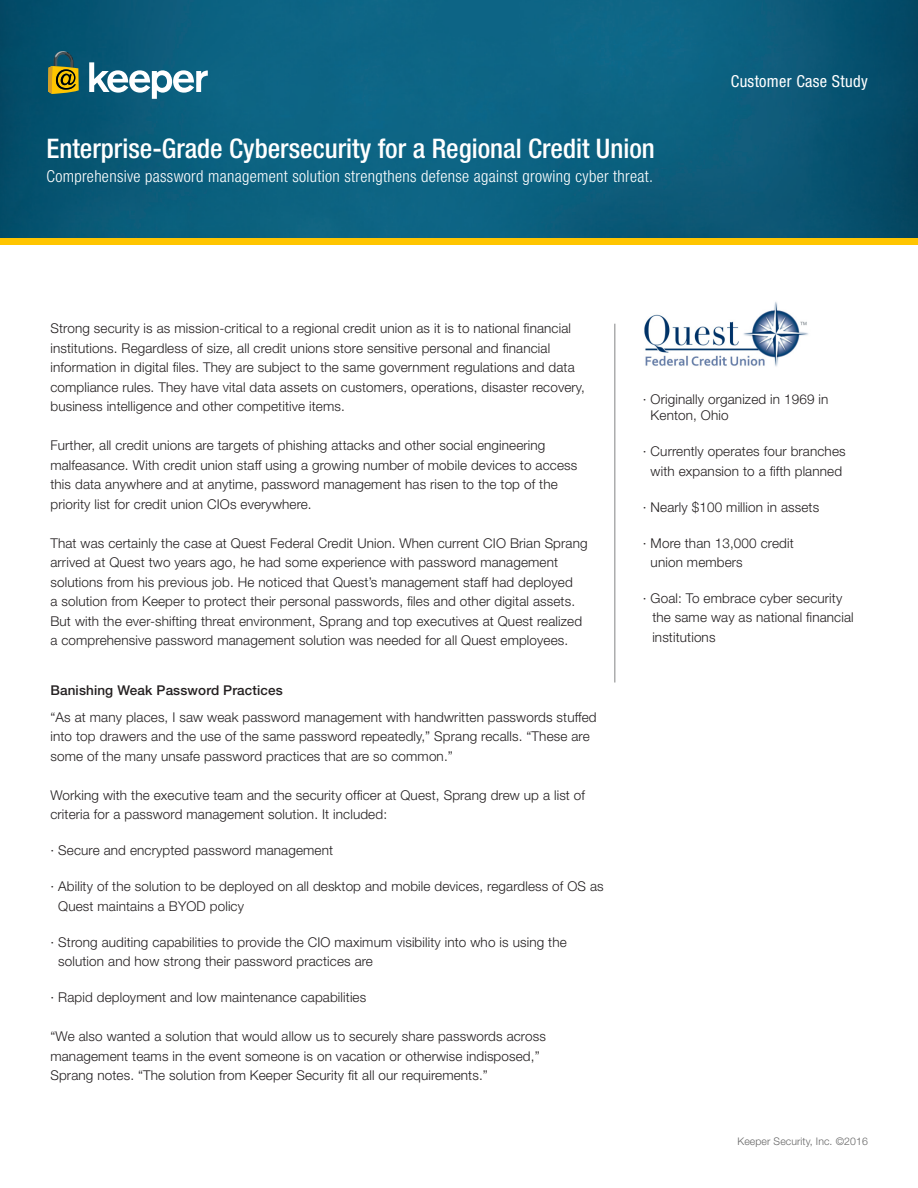
<style>
.page{position:relative;width:918px;height:1188px;background:#fff}
.page>*{position:absolute;margin:0;border:0;box-sizing:border-box;transform-origin:0 0}
.t1{font:500 condensed 27px "Helvetica Neue LT Std";color:#fff}
.t2{font:300 condensed 16.5px "Helvetica Neue LT Std";letter-spacing:.02em;color:#fff}
.t3{font:condensed 16.5px "Helvetica Neue LT Std";letter-spacing:.02em;color:#fff}
.t4{font:300 13.5px/19.5px "Helvetica Neue LT Std";letter-spacing:.01em;color:#231f20}
.t5{font:500 13.5px "Helvetica Neue LT Std";letter-spacing:.01em;color:#231f20}
.t6{font:300 10.5px "Helvetica Neue LT Std";letter-spacing:.01em;color:#666}
</style>
<div class="page">
<img style="left:0;top:0;width:918px;height:238px">
<div style="left:0;top:238px;width:918px;height:7px;background:#ffc500"></div>
<img style="left:644px;top:302px;width:165px;height:65px">
<svg style="left:89px;top:62px;width:119px;height:37px"></svg>
<svg style="left:48px;top:49px;width:31px;height:45px"></svg>
<hr style="left:614px;top:324px;width:1px;height:359px;background:#57585a">
<p class="t1" style="left:46px;top:132px;width:610px">Enterprise-Grade Cybersecurity for a Regional Credit Union</p>
<p class="t2" style="left:46px;top:167px;width:608px">Comprehensive password management solution strengthens defense against growing cyber threat.</p>
<p class="t3" style="left:731px;top:72px;width:139px">Customer Case Study</p>
<p class="t4" style="left:50px;top:318px;width:536px">Strong security is as mission-critical to a regional credit union as it is to national financial institutions. Regardless of size, all credit unions store sensitive personal and financial information in digital files. They are subject to the same government regulations and data compliance rules. They have vital data assets on customers, operations, disaster recovery, business intelligence and other competitive items.</p>
<p class="t4" style="left:50px;top:435px;width:528px">Further, all credit unions are targets of phishing attacks and other social engineering malfeasance. With credit union staff using a growing number of mobile devices to access this data anywhere and at anytime, password management has risen to the top of the priority list for credit union CIOs everywhere.</p>
<p class="t4" style="left:50px;top:533px;width:539px">That was certainly the case at Quest Federal Credit Union. When current CIO Brian Sprang arrived at Quest two years ago, he had some experience with password management solutions from his previous job. He noticed that Quest’s management staff had deployed<br>a solution from Keeper to protect their personal passwords, files and other digital assets.<br>But with the ever-shifting threat environment, Sprang and top executives at Quest realized a comprehensive password management solution was needed for all Quest employees.</p>
<p class="t5" style="left:50px;top:682px;width:234px">Banishing Weak Password Practices</p>
<p class="t4" style="left:50px;top:707px;width:548px">“As at many places, I saw weak password management with handwritten passwords stuffed into top drawers and the use of the same password repeatedly,” Sprang recalls. “These are some of the many unsafe password practices that are so common.”</p>
<p class="t4" style="left:50px;top:785px;width:536px">Working with the executive team and the security officer at Quest, Sprang drew up a list of criteria for a password management solution. It included:</p>
<p class="t4" style="left:50px;top:840px;width:284px">· Secure and encrypted password management</p>
<p class="t4" style="left:58px;top:876px;width:547px;text-indent:-8px">· Ability of the solution to be deployed on all desktop and mobile devices, regardless of OS as<br>Quest maintains a BYOD policy</p>
<p class="t4" style="left:58px;top:932px;width:510px;text-indent:-8px">· Strong auditing capabilities to provide the CIO maximum visibility into who is using the solution and how strong their password practices are</p>
<p class="t4" style="left:50px;top:987px;width:317px">· Rapid deployment and low maintenance capabilities</p>
<p class="t4" style="left:50px;top:1026px;width:497px">“We also wanted a solution that would allow us to securely share passwords across management teams in the event someone is on vacation or otherwise indisposed,”<br>Sprang notes. “The solution from Keeper Security fit all our requirements.”</p>
<p class="t4" style="left:651px;top:390px;width:179px;line-height:16.5px;text-indent:-8px">· Originally organized in 1969 in<br>Kenton, Ohio</p>
<p class="t4" style="left:643px;top:441px;width:204px;text-align:center">· Currently operates four branches with expansion to a fifth planned</p>
<p class="t4" style="left:643px;top:497px;width:178px">· Nearly $100 million in assets</p>
<p class="t4" style="left:651px;top:533px;width:145px;text-indent:-8px">· More than 13,000 credit union members</p>
<p class="t4" style="left:652px;top:588px;width:203px;text-indent:-9px">· Goal: To embrace cyber security the same way as national financial institutions</p>
<p class="t6" style="left:737px;top:1134px;width:132px">Keeper Security, Inc. ©2016</p>
</div>
